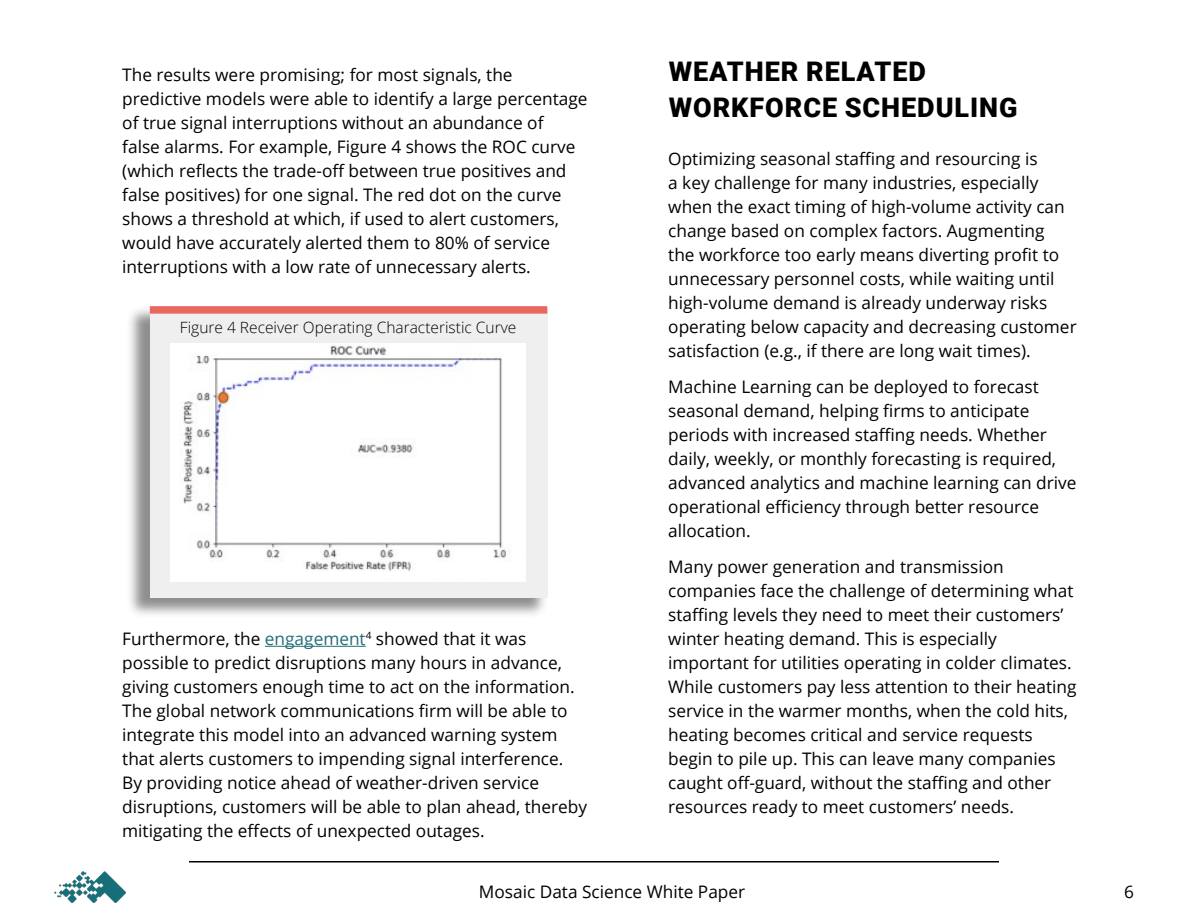
<style>
.page{position:relative;width:1188px;height:918px;background:#fff}
.page>*{position:absolute;margin:0;border:0;box-sizing:border-box;transform-origin:0 0}
.t1{font:900 27px/36px "Roboto";letter-spacing:.035em;color:#000}
.t2{font:17.25px/24px "Open Sans";color:#000}
.t3{font:300 15.45px "Open Sans";color:#000}
.s1{color:#216e78}
</style>
<div class="page">
<div style="left:126px;top:306px;width:422px;height:312px;background:#454545;opacity:.6"></div>
<div style="left:150px;top:310px;width:397px;height:288px;background:#efefef"></div>
<img style="left:171px;top:344px;width:354px;height:237px">
<div style="left:150px;top:306px;width:397px;height:8px;background:#ea6760"></div>
<hr style="left:265px;top:646px;width:101px;height:1px;background:#216e78">
<hr style="left:189px;top:861px;width:810px;height:1px;background:#000">
<img style="left:54px;top:871px;width:71px;height:32px">
<p class="t2" style="left:122px;top:62px;width:467px">The results were promising; for most signals, the predictive models were able to identify a large percentage of true signal interruptions without an abundance of<br>false alarms. For example, Figure 4 shows the ROC curve (which reflects the trade-off between true positives and false positives) for one signal. The red dot on the curve shows a threshold at which, if used to alert customers, would have accurately alerted them to 80% of service interruptions with a low rate of unnecessary alerts.</p>
<h1 class="t1" style="left:669px;top:52px;width:350px">WEATHER RELATED<br>WORKFORCE SCHEDULING</h1>
<p class="t2" style="left:668px;top:146px;width:410px">Optimizing seasonal staffing and resourcing is<br>a key challenge for many industries, especially when the exact timing of high-volume activity can change based on complex factors. Augmenting<br>the workforce too early means diverting profit to unnecessary personnel costs, while waiting until high-volume demand is already underway risks operating below capacity and decreasing customer satisfaction (e.g., if there are long wait times).</p>
<p class="t2" style="left:668px;top:374px;width:410px">Machine Learning can be deployed to forecast seasonal demand, helping firms to anticipate periods with increased staffing needs. Whether daily, weekly, or monthly forecasting is required, advanced analytics and machine learning can drive operational efficiency through better resource allocation.</p>
<p class="t2" style="left:668px;top:554px;width:410px">Many power generation and transmission companies face the challenge of determining what staffing levels they need to meet their customers’ winter heating demand. This is especially important for utilities operating in colder climates.<br>While customers pay less attention to their heating service in the warmer months, when the cold hits, heating becomes critical and service requests begin to pile up. This can leave many companies caught off-guard, without the staffing and other resources ready to meet customers’ needs.</p>
<p class="t3" style="left:180px;top:317px;width:338px">Figure 4 Receiver Operating Characteristic Curve</p>
<p class="t2" style="left:122px;top:626px;width:466px">Furthermore, the <span class="s1">engagement</span><sup>4</sup> showed that it was possible to predict disruptions many hours in advance, giving customers enough time to act on the information.<br>The global network communications firm will be able to integrate this model into an advanced warning system that alerts customers to impending signal interference.<br>By providing notice ahead of weather-driven service disruptions, customers will be able to plan ahead, thereby mitigating the effects of unexpected outages.</p>
<p class="t2" style="left:479px;top:879px;width:268px">Mosaic Data Science White Paper</p>
<p class="t2" style="left:1124px;top:879px;width:11px">6</p>
</div>
